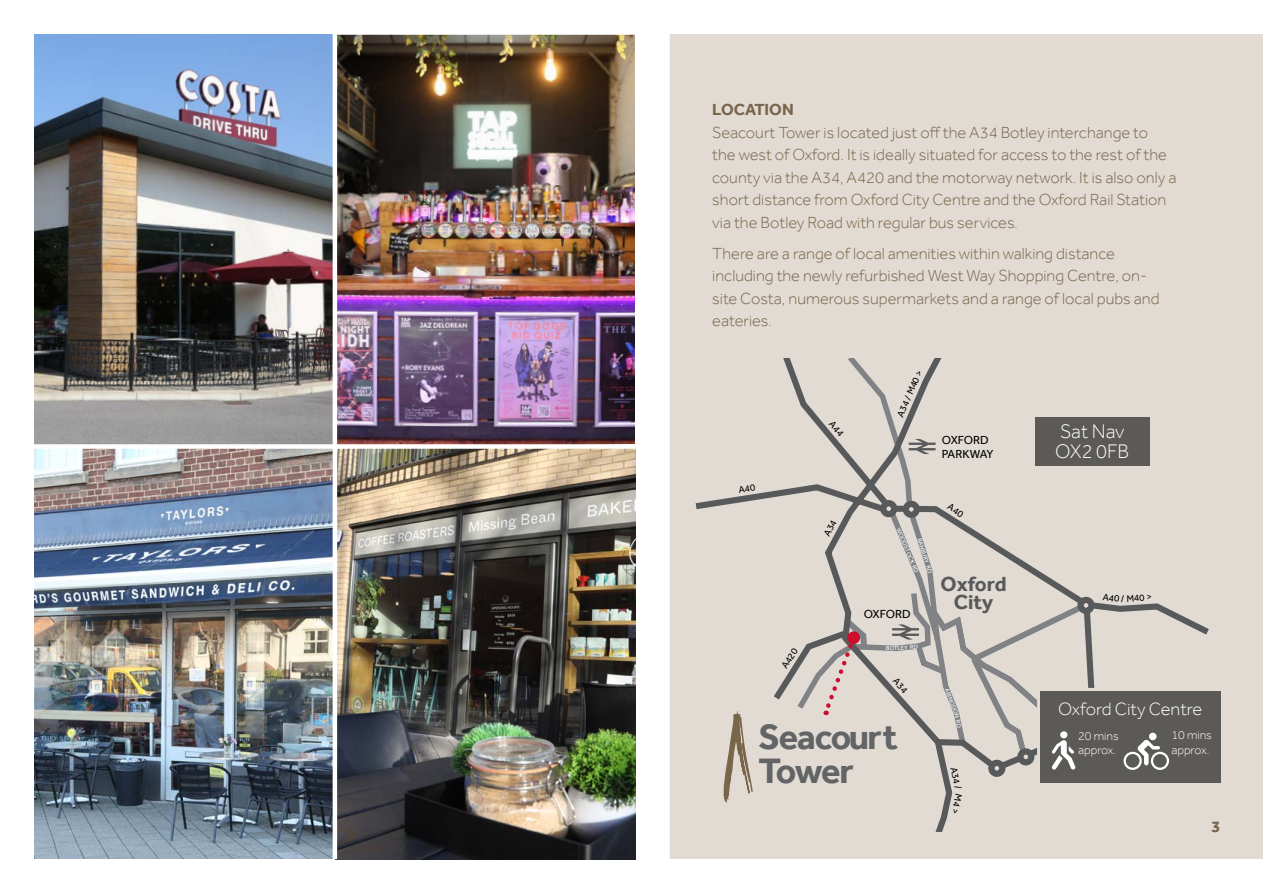
<style>
.page{position:relative;width:1263px;height:893px;background:#fff}
.page>*{position:absolute;margin:0;border:0;box-sizing:border-box;transform-origin:0 0}
.t1{font:700 36.3px/34.7px "Effra";letter-spacing:-.045em;color:#636466}
.t2{font:700 21px/18px "Effra";color:#58595b;text-align:center}
.t3{font:300 20.25px/19.8px "Effra";color:#fff}
.t4{font:300 18.3px "Effra";color:#fff}
.t5{font:300 16.5px/22.5px "Effra";color:#79664a}
.t6{font:700 16.5px "Effra";color:#79664a}
.t7{font:300 12.3px/14.7px "Effra";color:#fff}
.t8{font:12px/13.5px "Effra";color:#000}
.t9{font:9.75px "Effra";color:#000}
.t10{font:6.15px "Effra";color:#fff}
.t11{font:6px "Effra";color:#fff}
.s1{font-size:6.15px}
</style>
<div class="page">
<div style="left:653px;top:34px;width:610px;height:825px;background:#e1dbd4"></div>
<div style="left:636px;top:0;width:34px;height:893px;background:#fff"></div>
<img style="left:34px;top:449px;width:601px;height:410px">
<img style="left:337px;top:35px;width:298px;height:409px">
<img style="left:34px;top:34px;width:299px;height:410px">
<hr style="left:333px;top:34px;width:4px;height:825px;background:#fff">
<svg style="left:724px;top:358px;width:496px;height:474px"></svg>
<p class="t6" style="left:712px;top:100px;width:83px">LOCATION</p>
<p class="t5" style="left:712px;top:121px;width:466px">Seacourt Tower is located just off the A34 Botley interchange to<br>the west of Oxford. It is ideally situated for access to the rest of the county via the A34, A420 and the motorway network. It is also only a short distance from Oxford City Centre and the Oxford Rail Station via the Botley Road with regular bus services.</p>
<p class="t5" style="left:712px;top:242px;width:449px">There are a range of local amenities within walking distance including the newly refurbished West Way Shopping Centre, on&shy;site Costa, numerous supermarkets and a range of local pubs and eateries.</p>
<p class="t9" style="left:894px;top:414px;width:44px;rotate:-67deg">A34 / M40</p>
<p class="t8" style="left:942px;top:433px;width:53px">OXFORD<br>PARKWAY</p>
<p class="t10" style="left:901px;top:526px;width:50px;rotate:67deg">WOODSTOCK RD</p>
<p class="t10" style="left:923px;top:537px;width:34px;rotate:72deg">BANBURY R</p>
<p class="t9" style="left:779px;top:665px;width:24px;rotate:-58deg">A420</p>
<p class="t8" style="left:864px;top:607px;width:48px">OXFORD</p>
<p class="t11" style="left:897px;top:645px;width:22px;rotate:-6deg">LEY RD</p>
<h1 class="t1" style="left:758px;top:719px;width:141px">Seacourt<br>Tower</h1>
<p class="t2" style="left:940px;top:575px;width:68px">Oxford<br>City</p>
<p class="t11" style="left:950px;top:687px;width:28px;rotate:68deg">A<span class="s1">B</span>ING<span class="s1">DO</span></p>
<p class="t9" style="left:959px;top:766px;width:24px;rotate:78deg">A34 /</p>
<p class="t3" style="left:1055px;top:421px;width:75px">Sat Nav<br>OX2 0FB</p>
<p class="t9" style="left:1120px;top:593px;width:33px;rotate:-4deg">/M40&gt;</p>
<p class="t4" style="left:1058px;top:698px;width:145px">Oxford City Centre</p>
<p class="t7" style="left:1078px;top:728px;width:42px">20 mins approx.</p>
<p class="t7" style="left:1171px;top:727px;width:42px">10 mins approx.</p>
<p class="t6" style="left:1211px;top:816px;width:10px">3</p>
</div>
